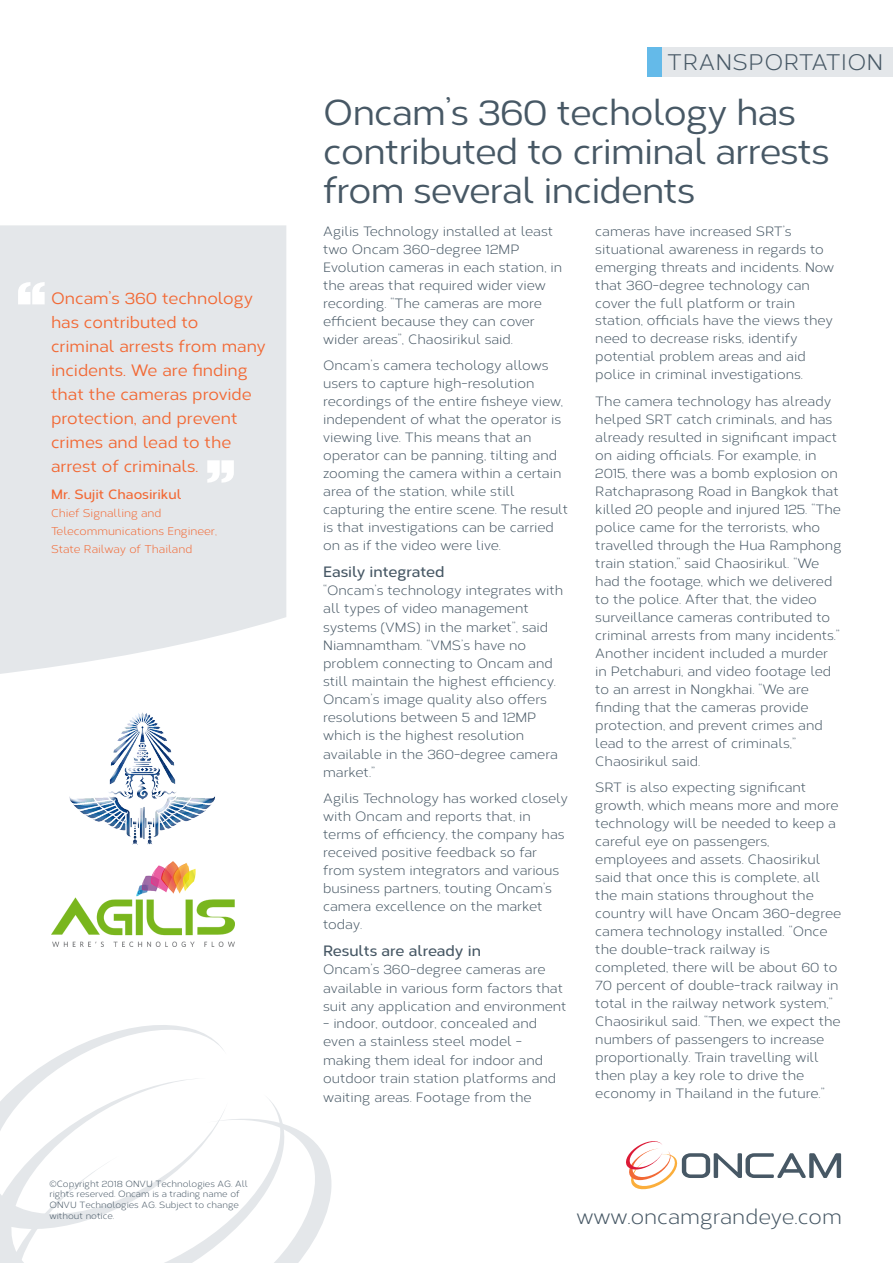
<style>
.page{position:relative;width:893px;height:1263px;background:#fff}
.page>*{position:absolute;margin:0;border:0;box-sizing:border-box;transform-origin:0 0}
.t1{font:500 36px/39px "Corbert";letter-spacing:-.02em;color:#475865}
.t2{font:22.5px "Corbert";letter-spacing:.02em;color:#475865}
.t3{font:21px "Corbert";color:#475865}
.t4{font:500 16.5px/24px "Corbert";color:#f26935}
.Body_copy{font:600 15px "Corbert";color:#475865}
.Body_copy-2{font:13.5px/18px "Corbert";color:#475865}
.Quote_author{font:600 13.5px "Corbert";color:#f26935}
.Quote_author_title{font:11.25px/18px "Corbert";color:#f26935}
.t5{font:9px/10.8px "Corbert";color:#495966}
</style>
<div class="page">
<div style="left:0;top:225px;width:286px;height:449px;background:#e4e7ea"></div>
<svg style="left:18px;top:282px;width:27px;height:22px"></svg>
<svg style="left:207px;top:460px;width:27px;height:23px"></svg>
<svg style="left:292px;top:1127px;width:40px;height:136px"></svg>
<svg style="left:0;top:1099px;width:292px;height:164px"></svg>
<svg style="left:0;top:1025px;width:228px;height:215px"></svg>
<svg style="left:626px;top:1141px;width:215px;height:49px"></svg>
<div style="left:647px;top:47px;width:15px;height:30px;background:#64bae9"></div>
<div style="left:662px;top:47px;width:231px;height:30px;background:#e4e7ea"></div>
<img style="left:51px;top:862px;width:183px;height:84px">
<img style="left:69px;top:712px;width:146px;height:133px">
<p class="t4" style="left:51px;top:285px;width:216px">Oncam’s 360 technology has contributed to criminal arrests from many incidents. We are finding that the cameras provide protection, and prevent crimes and lead to the arrest of criminals.</p>
<p class="Quote_author" style="left:51px;top:484px;width:132px">Mr. Sujit Chaosirikul</p>
<p class="Quote_author_title" style="left:51px;top:503px;width:167px">Chief Signalling and<br>Telecommunications Engineer,</p>
<p class="Quote_author_title" style="left:51px;top:539px;width:143px">State Railway of Thailand</p>
<p class="t5" style="left:49px;top:1178px;width:200px">©Copyright 2018 ONVU Technologies AG. All rights reserved. Oncam is a trading name of ONVU Technologies AG. Subject to change without notice.</p>
<p class="t2" style="left:667px;top:46px;width:217px">TRANSPORTATION</p>
<p class="t1" style="left:323px;top:90px;width:508px">Oncam’s 360 techology has contributed to criminal arrests from several incidents</p>
<p class="Body_copy-2" style="left:323px;top:221px;width:240px">Agilis Technology installed at least two Oncam 360-degree 12MP Evolution cameras in each station, in the areas that required wider view recording. “The cameras are more efficient because they can cover wider areas”, Chaosirikul said.</p>
<p class="Body_copy-2" style="left:323px;top:356px;width:247px">Oncam’s camera techology allows users to capture high-resolution recordings of the entire fisheye view, independent of what the operator is viewing live. This means that an operator can be panning, tilting and zooming the camera within a certain area of the station, while still capturing the entire scene. The result is that investigations can be carried on as if the video were live.</p>
<p class="Body_copy" style="left:323px;top:560px;width:123px">Easily integrated</p>
<p class="Body_copy-2" style="left:323px;top:581px;width:242px">“Oncam’s technology integrates with all types of video management systems (VMS) in the market”, said<br>Niamnamtham. “VMS’s have no problem connecting to Oncam and still maintain the highest efficiency.<br>Oncam’s image quality also offers resolutions between 5 and 12MP which is the highest resolution available in the 360-degree camera market.”</p>
<p class="Body_copy-2" style="left:323px;top:789px;width:246px">Agilis Technology has worked closely with Oncam and reports that, in terms of efficiency, the company has received positive feedback so far from system integrators and various business partners, touting Oncam’s camera excellence on the market today.</p>
<p class="Body_copy" style="left:323px;top:939px;width:159px">Results are already in</p>
<p class="Body_copy-2" style="left:323px;top:960px;width:245px">Oncam’s 360-degree cameras are available in various form factors that suit any application and environment</p>
<p class="Body_copy-2" style="left:323px;top:1013px;width:221px;line-height:18.6px">- indoor, outdoor, concealed and even a stainless steel model - making them ideal for indoor and</p>
<p class="Body_copy-2" style="left:323px;top:1068px;width:235px;line-height:19px">outdoor train station platforms and waiting areas. Footage from the</p>
<p class="Body_copy-2" style="left:595px;top:221px;width:240px">cameras have increased SRT’s situational awareness in regards to emerging threats and incidents. Now that 360-degree technology can cover the full platform or train station, officials have the views they need to decrease risks, identify potential problem areas and aid police in criminal investigations.</p>
<p class="Body_copy-2" style="left:595px;top:391px;width:248px">The camera technology has already helped SRT catch criminals, and has already resulted in significant impact on aiding officials. For example, in 2015, there was a bomb explosion on Ratchaprasong Road in Bangkok that killed 20 people and injured 125. “The police came for the terrorists, who travelled through the Hua Ramphong train station,” said Chaosirikul. “We had the footage, which we delivered to the police. After that, the video surveillance cameras contributed to criminal arrests from many incidents.” Another incident included a murder in Petchaburi, and video footage led to an arrest in Nongkhai. “We are finding that the cameras provide protection, and prevent crimes and lead to the arrest of criminals,” Chaosirikul said.</p>
<p class="Body_copy-2" style="left:595px;top:778px;width:248px">SRT is also expecting significant growth, which means more and more technology will be needed to keep a careful eye on passengers, employees and assets. Chaosirikul said that once this is complete, all the main stations throughout the country will have Oncam 360-degree camera technology installed. “Once the double-track railway is completed, there will be about 60 to 70 percent of double-track railway in total in the railway network system,” Chaosirikul said. “Then, we expect the numbers of passengers to increase proportionally. Train travelling will then play a key role to drive the economy in Thailand in the future.”</p>
<p class="t3" style="left:576px;top:1201px;width:267px">www.oncamgrandeye.com</p>
</div>
